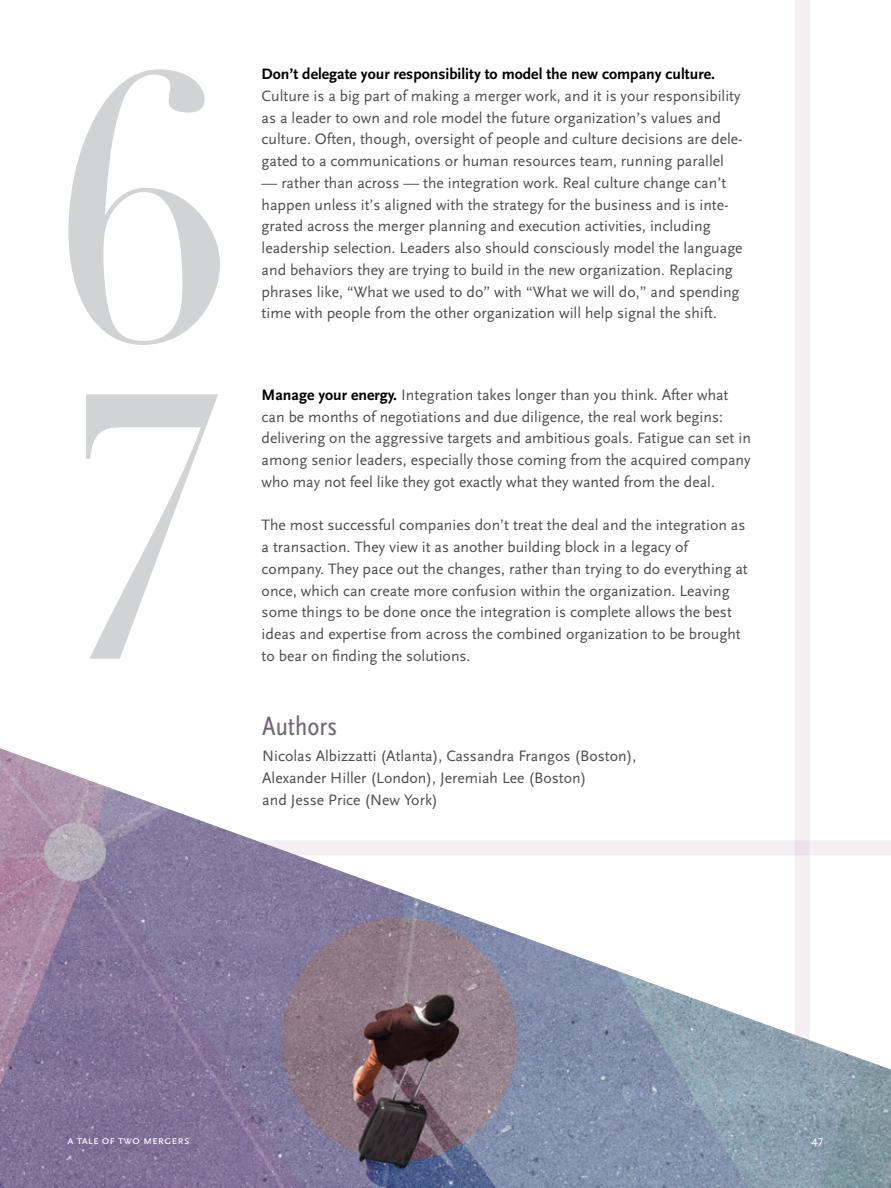
<style>
.page{position:relative;width:891px;height:1188px;background:#fff}
.page>*{position:absolute;margin:0;border:0;box-sizing:border-box;transform-origin:0 0}
.t1{font:375px "Didot LT Std Headline";color:#d1d3d4}
.t2{font:condensed 27px "Scala Sans Pro";color:#6f6872}
.t3{font:15.75px/21.8px "Scala Sans Pro";color:#4d4d4f}
.t4{font:700 15.75px "Scala Sans Pro";color:#000}
.t5{font:12px "Scala Sans Pro";color:#fff}
.s1{font-weight:700;color:#000}
</style>
<div class="page">
<div style="left:795px;top:0;width:15px;height:1188px;background:#f4eff3"></div>
<img style="left:0;top:748px;width:891px;height:440px">
<svg style="left:282px;top:918px;width:235px;height:243px;background:#7f6b74"></svg>
<h1 class="t1" style="left:49px;top:-17px;width:189px">6</h1>
<h1 class="t1" style="left:60px;top:302px;width:168px">7</h1>
<p class="t4" style="left:262px;top:65px;width:455px">Don’t delegate your responsibility to model the new company culture.</p>
<p class="t3" style="left:262px;top:85px;width:483px">Culture is a big part of making a merger work, and it is your responsibility as a leader to own and role model the future organization’s values and culture. Often, though, oversight of people and culture decisions are dele&shy;gated to a communications or human resources team, running parallel</p>
<p class="t3" style="left:262px;top:172px;width:483px">— rather than across — the integration work. Real culture change can’t happen unless it’s aligned with the strategy for the business and is inte&shy;grated across the merger planning and execution activities, including leadership selection. Leaders also should consciously model the language and behaviors they are trying to build in the new organization. Replacing phrases like, “What we used to do” with “What we will do,” and spending</p>
<p class="t3" style="left:262px;top:302px;width:457px">time with people from the other organization will help signal the shift.</p>
<p class="t3" style="left:262px;top:384px;width:491px"><span class="s1">Manage your energy.</span> Integration takes longer than you think. After what can be months of negotiations and due diligence, the real work begins: delivering on the aggressive targets and ambitious goals. Fatigue can set in among senior leaders, especially those coming from the acquired company who may not feel like they got exactly what they wanted from the deal.</p>
<p class="t3" style="left:262px;top:514px;width:488px">The most successful companies don’t treat the deal and the integration as a transaction. They view it as another building block in a legacy of company. They pace out the changes, rather than trying to do everything at once, which can create more confusion within the organization. Leaving some things to be done once the integration is complete allows the best ideas and expertise from across the combined organization to be brought to bear on finding the solutions.</p>
<h2 class="t2" style="left:262px;top:710px;width:76px">Authors</h2>
<p class="t3" style="left:262px;top:745px;width:376px">Nicolas Albizzatti (Atlanta), Cassandra Frangos (Boston),<br>Alexander Hiller (London), Jeremiah Lee (Boston)<br>and Jesse Price (New York)</p>
<p class="t5" style="left:68px;top:1133px;width:124px">A Tale of Two Mergers</p>
<p class="t5" style="left:812px;top:1133px;width:13px">47</p>
</div>
